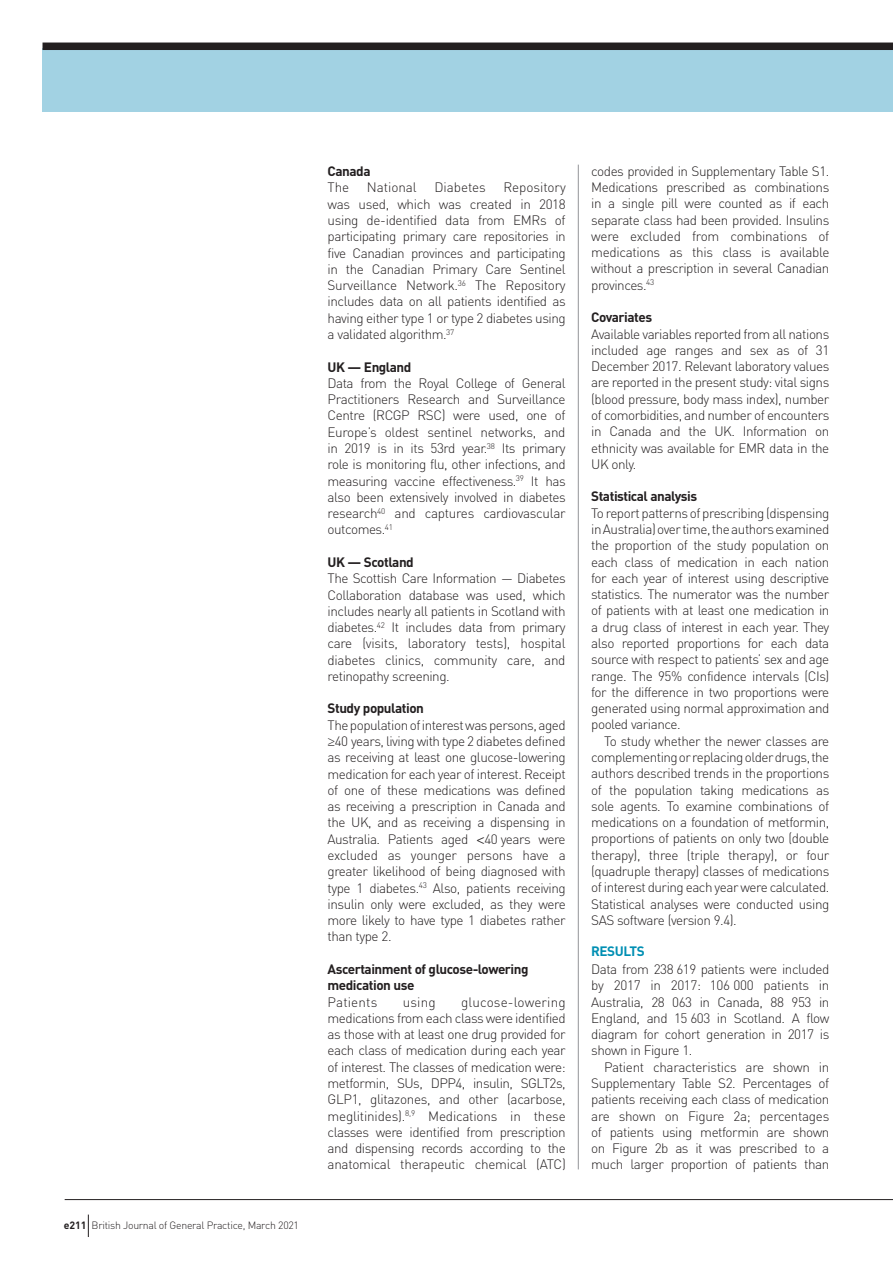
<style>
.page{position:relative;width:893px;height:1263px;background:#fff}
.page>*{position:absolute;margin:0;border:0;box-sizing:border-box;transform-origin:0 0}
.t1{font:300 13.5px/16.4px "DIN";letter-spacing:-.035em;color:#231f20;text-align:justify}
.t2{font:700 13.5px/16.4px "DIN";letter-spacing:-.035em;color:#231f20}
.t3{font:300 13.5px "DIN";letter-spacing:-.005em;color:#231f20}
.t4{font:300 13.5px "DIN";letter-spacing:.01em;color:#231f20}
.t5{font:700 13.5px "DIN";letter-spacing:-.035em;color:#008fb3}
.t6{font:300 10.5px "DIN";letter-spacing:-.025em;color:#231f20}
.s1{font-weight:700}
.s2{font-family:"Helvetica"}
</style>
<div class="page">
<div style="left:43px;top:48px;width:850px;height:64px;background:#a2d2e3"></div>
<div style="left:43px;top:43px;width:850px;height:7px;background:#231f20"></div>
<hr style="left:578px;top:165px;width:1px;height:1004px;background:#939598">
<svg style="left:88px;top:1214px;width:1px;height:23px"></svg>
<hr style="left:65px;top:1199px;width:828px;height:1px;background:#231f20">
<p class="t6" style="left:64px;top:1219px;width:237px"><span class="s1">e211</span> British Journal of General Practice, March 2021</p>
<p class="t2" style="left:328px;top:162px;width:44px">Canada</p>
<p class="t1" style="left:328px;top:179px;width:23px">The</p>
<p class="t3" style="left:367px;top:179px;width:51px">National</p>
<p class="t3" style="left:434px;top:179px;width:53px">Diabetes</p>
<p class="t1" style="left:328px;top:179px;width:240px;text-indent:176px">Repository was used, which was created in 2018 using de-identified data from EMRs of participating primary care repositories in five Canadian provinces and participating in the Canadian Primary Care Sentinel Surveillance Network.<sup>36</sup> The Repository includes data on all patients identified as having either type 1 or type 2 diabetes using a validated algorithm.<sup>37</sup></p>
<p class="t2" style="left:328px;top:358px;width:85px">UK — England</p>
<p class="t1" style="left:328px;top:375px;width:240px">Data from the Royal College of General Practitioners Research and Surveillance Centre (RCGP RSC) were used, one of Europe’s oldest sentinel networks, and in 2019 is in its 53rd year.<sup>38</sup> Its primary role is monitoring flu, other infections, and measuring vaccine effectiveness.<sup>39</sup> It has also been extensively involved in diabetes research<sup>40</sup> and captures cardiovascular outcomes.<sup>41</sup></p>
<p class="t2" style="left:328px;top:553px;width:88px">UK — Scotland</p>
<p class="t1" style="left:328px;top:570px;width:240px">The Scottish Care Information — Diabetes Collaboration database was used, which includes nearly all patients in Scotland with diabetes.<sup>42</sup> It includes data from primary care (visits, laboratory tests), hospital diabetes clinics, community care, and retinopathy screening.</p>
<p class="t2" style="left:328px;top:700px;width:98px">Study population</p>
<p class="t1" style="left:328px;top:717px;width:240px">The population of interest was persons, aged <span class="s2">≥</span>40 years, living with type 2 diabetes defined as receiving at least one glucose-lowering medication for each year of interest. Receipt of one of these medications was defined as receiving a prescription in Canada and the UK, and as receiving a dispensing in Australia. Patients aged <span class="s2">&lt;</span>40 years were excluded as younger persons have a greater likelihood of being diagnosed with type 1 diabetes.<sup>43</sup> Also, patients receiving insulin only were excluded, as they were more likely to have type 1 diabetes rather than type 2.</p>
<p class="t2" style="left:328px;top:960px;width:203px">Ascertainment of glucose-lowering medication use</p>
<p class="t4" style="left:328px;top:993px;width:51px">Patients</p>
<p class="t1" style="left:403px;top:993px;width:34px">using</p>
<p class="t1" style="left:328px;top:993px;width:240px;text-indent:133px">glucose-lowering medications from each class were identified as those with at least one drug provided for each class of medication during each year of interest. The classes of medication were: metformin, SUs, DPP4, insulin, SGLT2s, GLP1, glitazones, and other (acarbose, meglitinides).<sup>8,9</sup> Medications in these classes were identified from prescription and dispensing records according to the anatomical therapeutic chemical (ATC)</p>
<p class="t1" style="left:591px;top:163px;width:240px">codes provided in Supplementary Table S1.<br>Medications prescribed as combinations in a single pill were counted as if each separate class had been provided. Insulins were excluded from combinations of medications as this class is available without a prescription in several Canadian provinces.<sup>43</sup></p>
<p class="t2" style="left:591px;top:309px;width:62px">Covariates</p>
<p class="t1" style="left:591px;top:325px;width:240px">Available variables reported from all nations included age ranges and sex as of 31<br>December 2017. Relevant laboratory values are reported in the present study: vital signs (blood pressure, body mass index), number of comorbidities, and number of encounters in Canada and the UK. Information on ethnicity was available for EMR data in the UK only.</p>
<p class="t2" style="left:591px;top:488px;width:107px">Statistical analysis</p>
<p class="t1" style="left:591px;top:505px;width:240px">To report patterns of prescribing (dispensing in Australia) over time, the authors examined the proportion of the study population on each class of medication in each nation for each year of interest using descriptive statistics. The numerator was the number of patients with at least one medication in a drug class of interest in each year. They also reported proportions for each data source with respect to patients’ sex and age range. The 95% confidence intervals (CIs) for the difference in two proportions were generated using normal approximation and pooled variance.</p>
<p class="t1" style="left:591px;top:732px;width:240px;text-indent:13px">To study whether the newer classes are complementing or replacing older drugs, the authors described trends in the proportions of the population taking medications as sole agents. To examine combinations of medications on a foundation of metformin, proportions of patients on only two (double therapy), three (triple therapy), or four (quadruple therapy) classes of medications of interest during each year were calculated.<br>Statistical analyses were conducted using SAS software (version 9.4).</p>
<p class="t5" style="left:591px;top:943px;width:55px">RESULTS</p>
<p class="t1" style="left:591px;top:961px;width:240px">Data from 238 619 patients were included by 2017 in 2017: 106 000 patients in Australia, 28 063 in Canada, 88 953 in England, and 15 603 in Scotland. A flow diagram for cohort generation in 2017 is shown in Figure 1.</p>
<p class="t1" style="left:591px;top:1058px;width:240px;text-indent:13px">Patient characteristics are shown in Supplementary Table S2. Percentages of patients receiving each class of medication are shown on Figure 2a; percentages of patients using metformin are shown on Figure 2b as it was prescribed to a much larger proportion of patients than</p>
</div>
